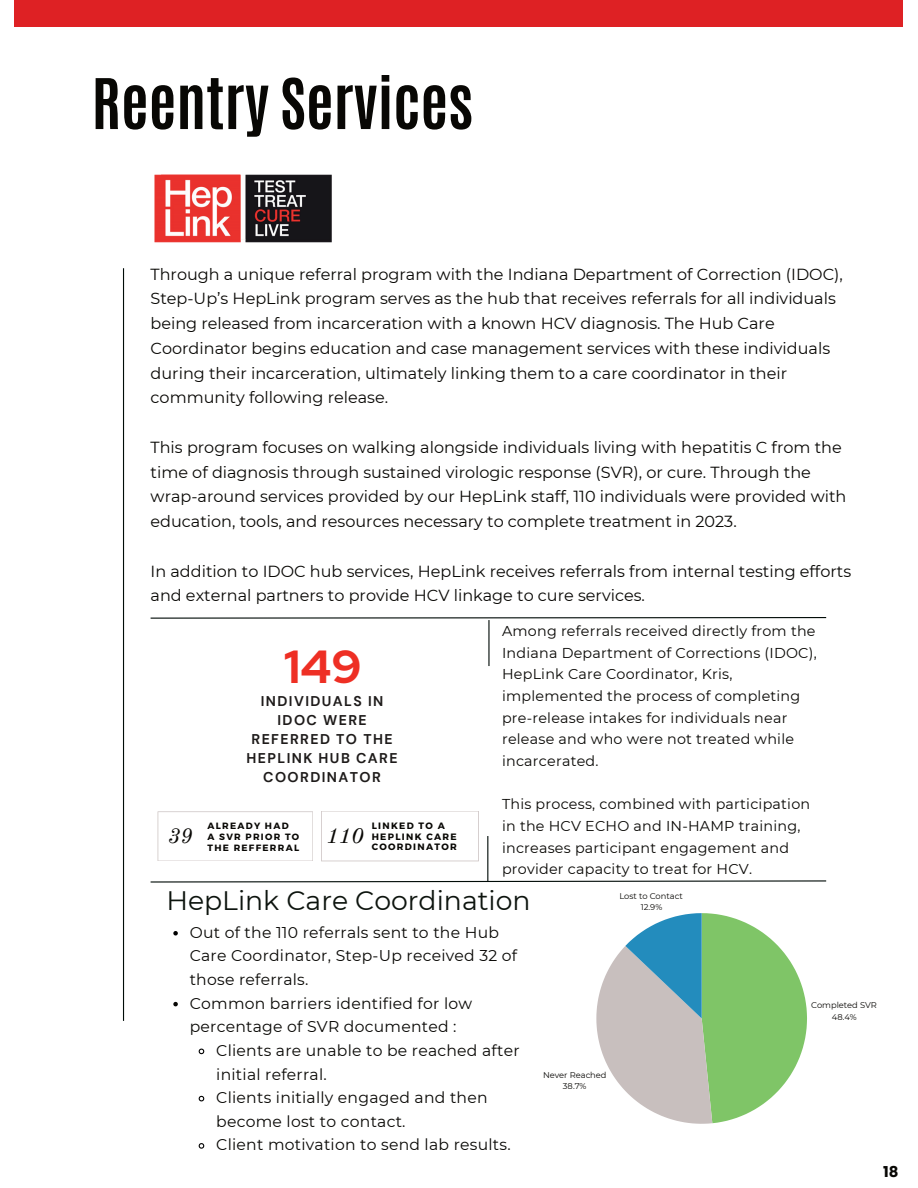
<style>
.page{position:relative;width:918px;height:1188px;background:#fff}
.page>*{position:absolute;margin:0;border:0;box-sizing:border-box;transform-origin:0 0}
.t1{font:700 59.25px "Antonio";color:#080704}
.t2{font:700 46.2px "Red Hat Display";color:#ee2f24}
.t3{font:26.7px "Montserrat";color:#0d140e}
.t4{font:italic 21.3px "Old Standard";color:#080704}
.t5{font:italic 21px "Old Standard";color:#080704}
.t6{font:16.05px/24.8px "Montserrat";color:#080704}
.t7{font:15.6px/23.7px "Montserrat";letter-spacing:.015em;color:#080704}
.t8{font:700 15px "Poppins";color:#080704}
.t9{font:14.25px/21.6px "Montserrat";letter-spacing:.015em;color:#080704}
.t10{font:700 14.1px/19px "DM Sans";letter-spacing:.1em;color:#1e1b1a;text-align:center}
.t11{font:700 9.15px/10.6px "Montserrat";letter-spacing:.14em;color:#080704}
.t12{font:8.4px/10.5px "Montserrat";color:#080704;text-align:center}
</style>
<div class="page">
<div style="left:15px;top:0;width:888px;height:27px;background:#de2124"></div>
<img style="left:154px;top:174px;width:178px;height:69px">
<hr style="left:123px;top:268px;width:1px;height:753px;background:#000b07">
<svg style="left:150px;top:617px;width:677px;height:2px"></svg>
<svg style="left:158px;top:811px;width:155px;height:50px"></svg>
<hr style="left:488px;top:620px;width:2px;height:46px;background:#000b07">
<svg style="left:150px;top:880px;width:677px;height:3px"></svg>
<hr style="left:487px;top:836px;width:1px;height:46px;background:#000b07">
<svg style="left:173px;top:931px;width:5px;height:5px"></svg>
<svg style="left:173px;top:1002px;width:5px;height:4px"></svg>
<svg style="left:198px;top:1048px;width:7px;height:7px"></svg>
<svg style="left:198px;top:1095px;width:7px;height:7px"></svg>
<svg style="left:198px;top:1143px;width:7px;height:6px"></svg>
<svg style="left:596px;top:913px;width:211px;height:211px"></svg>
<svg style="left:321px;top:811px;width:158px;height:50px"></svg>
<h1 class="t1" style="left:92px;top:59px;width:383px">Reentry Services</h1>
<p class="t6" style="left:151px;top:261px;width:694px">Through a unique referral program with the Indiana Department of Correction (IDOC), Step-Up’s HepLink program serves as the hub that receives referrals for all individuals being released from incarceration with a known HCV diagnosis. The Hub Care Coordinator begins education and case management services with these individuals during their incarceration, ultimately linking them to a care coordinator in their community following release.</p>
<p class="t6" style="left:151px;top:434px;width:697px">This program focuses on walking alongside individuals living with hepatitis C from the time of diagnosis through sustained virologic response (SVR), or cure. Through the wrap-around services provided by our HepLink staff, 110 individuals were provided with education, tools, and resources necessary to complete treatment in 2023.</p>
<p class="t6" style="left:151px;top:558px;width:702px">In addition to IDOC hub services, HepLink receives referrals from internal testing efforts and external partners to provide HCV linkage to cure services.</p>
<h2 class="t2" style="left:284px;top:636px;width:79px">149</h2>
<p class="t10" style="left:247px;top:692px;width:152px">INDIVIDUALS IN<br>IDOC WERE<br>REFERRED TO THE<br>HEPLINK HUB CARE<br>COORDINATOR</p>
<h3 class="t5" style="left:168px;top:823px;width:26px">39</h3>
<p class="t11" style="left:208px;top:821px;width:93px">ALREADY HAD<br>A SVR PRIOR TO<br>THE REFFERRAL</p>
<h3 class="t4" style="left:327px;top:823px;width:39px">110</h3>
<p class="t11" style="left:372px;top:820px;width:87px">LINKED TO A<br>HEPLINK CARE<br>COORDINATOR</p>
<p class="t9" style="left:502px;top:620px;width:316px">Among referrals received directly from the Indiana Department of Corrections (IDOC), HepLink Care Coordinator, Kris, implemented the process of completing pre-release intakes for individuals near release and who were not treated while incarcerated.</p>
<p class="t9" style="left:502px;top:793px;width:310px">This process, combined with participation in the HCV ECHO and IN-HAMP training, increases participant engagement and provider capacity to treat for HCV.</p>
<h3 class="t3" style="left:166px;top:882px;width:366px">HepLink Care Coordination</h3>
<p class="t7" style="left:190px;top:920px;width:329px">Out of the 110 referrals sent to the Hub<br>Care Coordinator, Step-Up received 32 of those referrals.<br>Common barriers identified for low percentage of SVR documented :</p>
<p class="t7" style="left:216px;top:1038px;width:305px">Clients are unable to be reached after initial referral.<br>Clients initially engaged and then become lost to contact.<br>Client motivation to send lab results.</p>
<p class="t12" style="left:619px;top:891px;width:65px">Lost to Contact<br>12.9%</p>
<p class="t12" style="left:543px;top:1070px;width:65px">Never Reached<br>38.7%</p>
<p class="t12" style="left:811px;top:999px;width:67px;line-height:12px">Completed SVR<br>48.4%</p>
<p class="t8" style="left:883px;top:1163px;width:17px">18</p>
</div>
